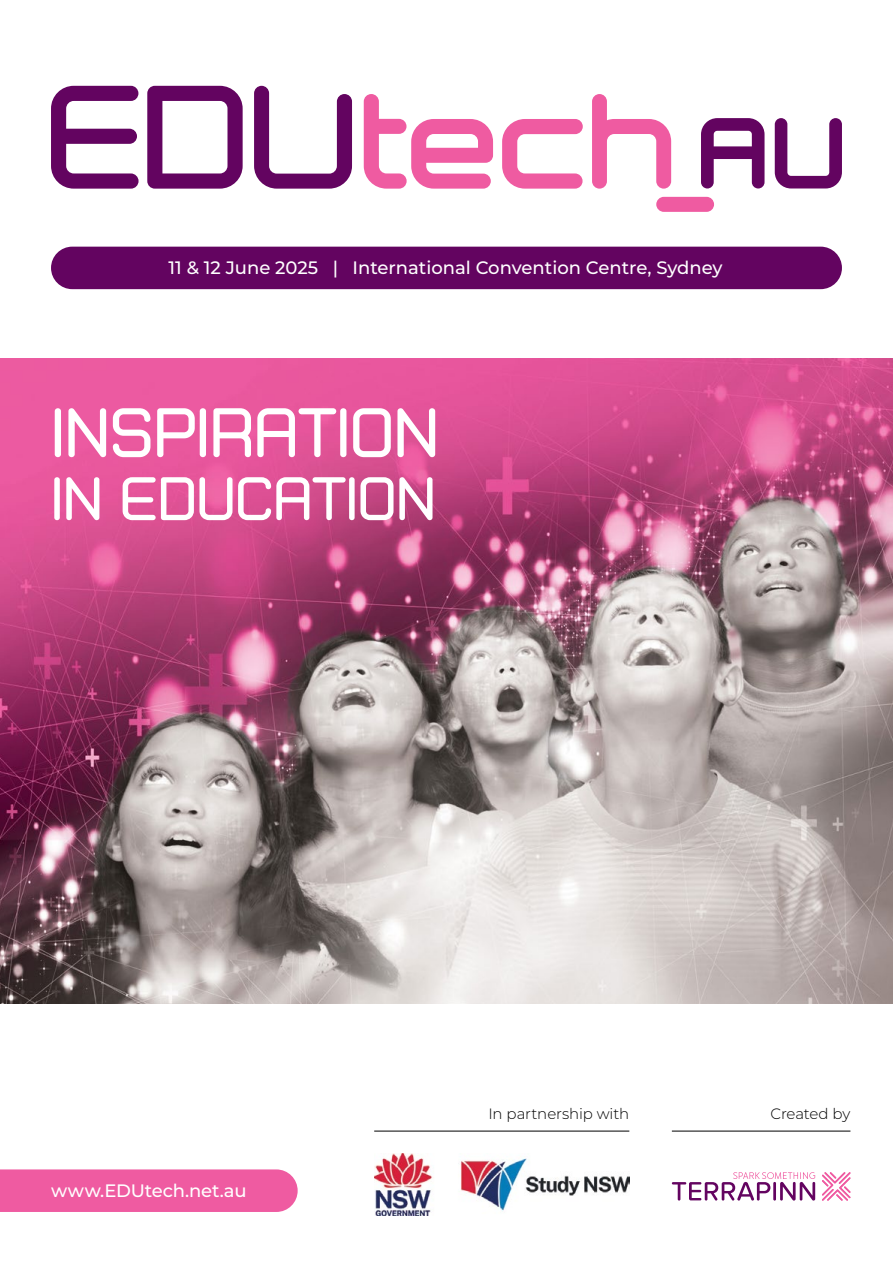
<style>
.page{position:relative;width:893px;height:1263px;background:#fff}
.page>*{position:absolute;margin:0;border:0;box-sizing:border-box;transform-origin:0 0}
.t1{font:69.9px "Zolano Sans BTN Bold";color:#fff}
.t2{font:61.35px "Zolano Sans BTN Bold";color:#fff}
.t3{font:500 18px "Montserrat";color:#fff}
.t4{font:300 15px "Montserrat";letter-spacing:-.01em;color:#000}
</style>
<div class="page">
<div style="left:0;top:1169px;width:298px;height:43px;background:#ef5ba1"></div>
<div style="left:51px;top:247px;width:791px;height:42px;background:#630460;border-radius:21px"></div>
<svg style="left:822px;top:1172px;width:28px;height:29px"></svg>
<svg style="left:672px;top:1172px;width:143px;height:28px"></svg>
<hr style="left:374px;top:1131px;width:255px;height:1px;background:#000">
<hr style="left:672px;top:1131px;width:178px;height:1px;background:#000">
<img style="left:374px;top:1153px;width:255px;height:62px">
<svg style="left:51px;top:86px;width:88px;height:103px"></svg>
<svg style="left:147px;top:86px;width:96px;height:103px"></svg>
<svg style="left:254px;top:86px;width:98px;height:103px"></svg>
<svg style="left:364px;top:94px;width:129px;height:95px"></svg>
<svg style="left:502px;top:119px;width:81px;height:70px"></svg>
<svg style="left:592px;top:94px;width:79px;height:95px"></svg>
<svg style="left:656px;top:197px;width:58px;height:15px"></svg>
<svg style="left:701px;top:118px;width:63px;height:70px"></svg>
<svg style="left:775px;top:118px;width:67px;height:70px"></svg>
<img style="left:0;top:358px;width:893px;height:645px">
<p class="t3" style="left:168px;top:255px;width:556px">11 &amp; 12 June 2025 | International Convention Centre, Sydney</p>
<h1 class="t1" style="left:51px;top:392px;width:389px">INSPIRATION</h1>
<h2 class="t2" style="left:51px;top:463px;width:386px">IN EDUCATION</h2>
<p class="t3" style="left:51px;top:1178px;width:197px">www.EDUtech.net.au</p>
<p class="t4" style="left:488px;top:1103px;width:142px">In partnership with</p>
<p class="t4" style="left:771px;top:1103px;width:81px">Created by</p>
</div>
